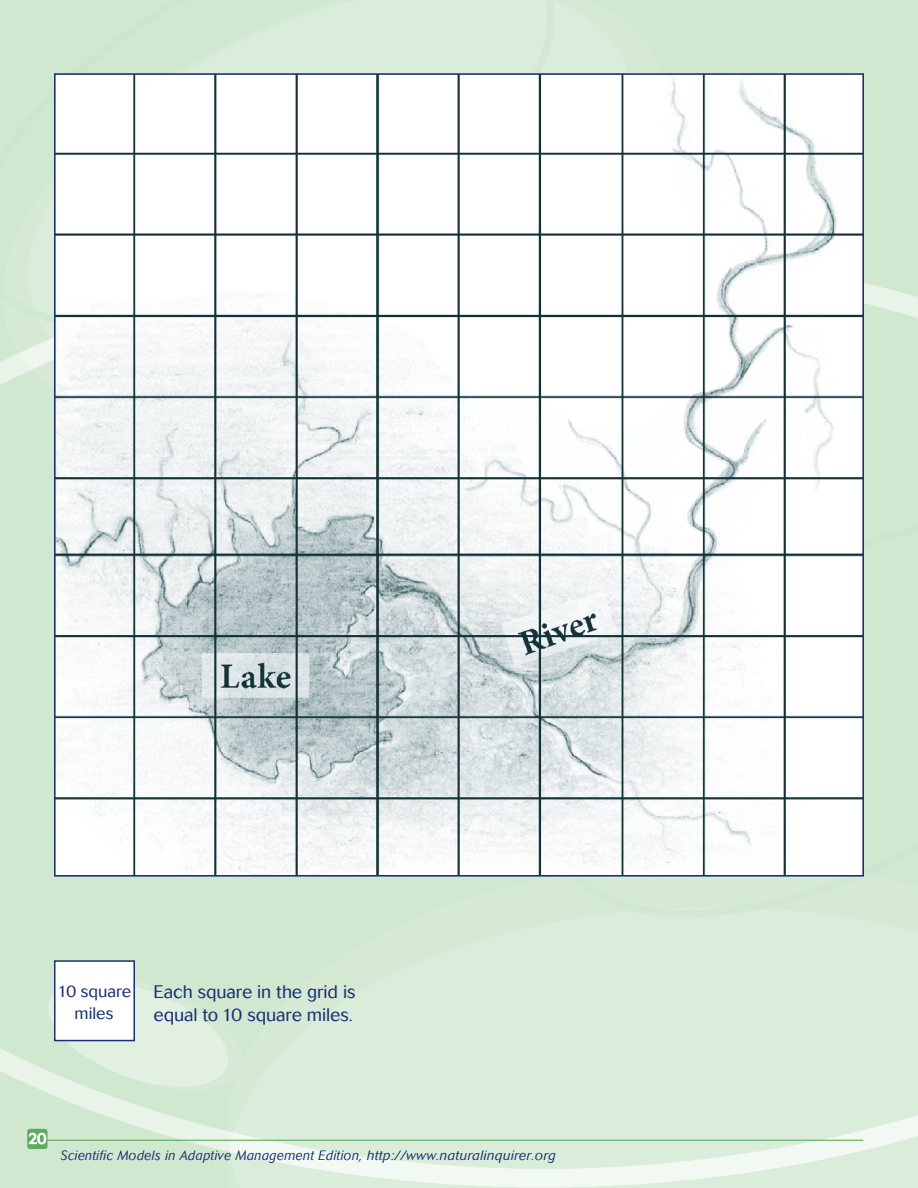
<style>
.page{position:relative;width:918px;height:1188px;background:#fff}
.page>*{position:absolute;margin:0;border:0;box-sizing:border-box;transform-origin:0 0}
.t1{font:300 18px/22.5px "Cosmos";letter-spacing:-.005em;color:#193072}
.t2{font:300 16.5px/22.5px "Cosmos";color:#193072;text-align:center}
.t3{font:300 15px "Cosmos";color:#fff}
.t4{font:italic 300 13.5px "Cosmos";letter-spacing:.025em;color:#193072;scale:.95 1}
</style>
<div class="page">
<hr style="left:46px;top:1140px;width:817px;height:1px;background:#5fac5e">
<div style="left:27px;top:1129px;width:21px;height:20px;background:#5fac5e;border-radius:3px"></div>
<svg style="left:28px;top:1132px;width:19px;height:13px"></svg>
<img style="left:57px;top:76px;width:804px;height:798px">
<div style="left:54px;top:960px;width:81px;height:81px;background:#fff;border:2px solid #193072"></div>
<p class="t2" style="left:57px;top:980px;width:76px">10 square miles</p>
<h1 class="t1" style="left:154px;top:981px;width:203px">Each square in the grid is equal to 10 square miles.</h1>
<p class="t3" style="left:28px;top:1130px;width:20px">20</p>
<p class="t4" style="left:61px;top:1148px;width:523px">Scientific Models in Adaptive Management Edition, http://www.naturalinquirer.org</p>
</div>
